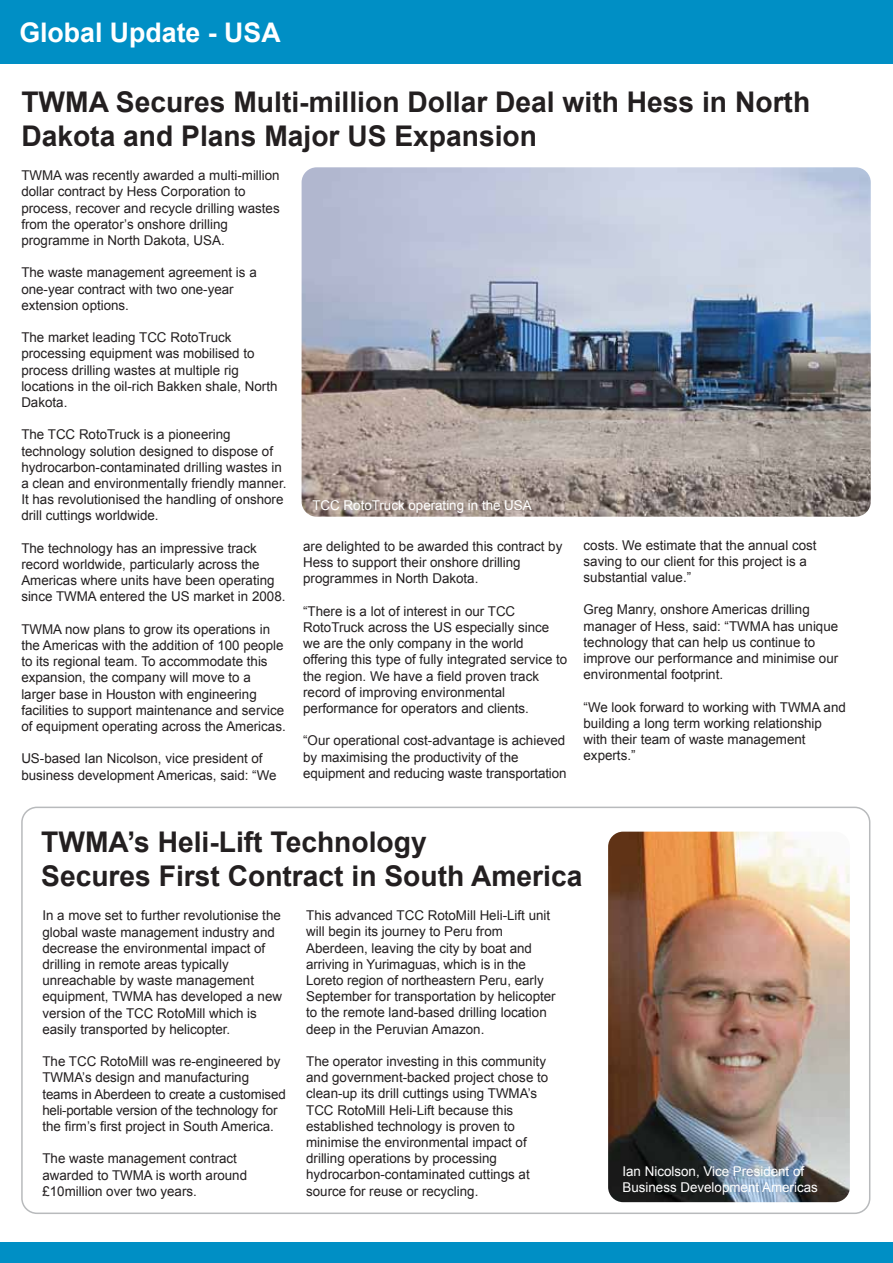
<style>
.page{position:relative;width:893px;height:1263px;background:#fff}
.page>*{position:absolute;margin:0;border:0;box-sizing:border-box;transform-origin:0 0}
.t1{font:700 28.5px/34.2px "Arial";color:#231f20}
.t2{font:700 27px "Arial";color:#fff}
.t3{font:13.5px/16.2px "Arial";color:#231f20}
.t4{font:13.5px/16.2px "Arial";color:#fff}
</style>
<div class="page">
<div style="left:0;top:0;width:892px;height:64px;background:#008fc5"></div>
<div style="left:0;top:1243px;width:892px;height:20px;background:#008fc5"></div>
<img style="left:301px;top:167px;width:569px;height:350px">
<img style="left:608px;top:832px;width:241px;height:370px">
<div style="left:21px;top:807px;width:849px;height:407px;border:2px solid #b8babc;border-radius:15px"></div>
<h2 class="t2" style="left:19px;top:15px;width:263px">Global Update - USA</h2>
<h1 class="t1" style="left:21px;top:86px;width:790px">TWMA Secures Multi-million Dollar Deal with Hess in North<br>Dakota and Plans Major US Expansion</h1>
<p class="t3" style="left:21px;top:167px;width:260px">TWMA was recently awarded a multi-million dollar contract by Hess Corporation to process, recover and recycle drilling wastes from the operator’s onshore drilling programme in North Dakota, USA.</p>
<p class="t3" style="left:21px;top:265px;width:237px">The waste management agreement is a one-year contract with two one-year extension options.</p>
<p class="t3" style="left:21px;top:329px;width:258px">The market leading TCC RotoTruck processing equipment was mobilised to process drilling wastes at multiple rig locations in the oil-rich Bakken shale, North Dakota.</p>
<p class="t3" style="left:21px;top:427px;width:266px">The TCC RotoTruck is a pioneering technology solution designed to dispose of hydrocarbon-contaminated drilling wastes in a clean and environmentally friendly manner.<br>It has revolutionised the handling of onshore drill cuttings worldwide.</p>
<p class="t3" style="left:21px;top:540px;width:265px">The technology has an impressive track record worldwide, particularly across the Americas where units have been operating since TWMA entered the US market in 2008.</p>
<p class="t3" style="left:21px;top:621px;width:266px">TWMA now plans to grow its operations in the Americas with the addition of 100 people to its regional team. To accommodate this expansion, the company will move to a larger base in Houston with engineering facilities to support maintenance and service of equipment operating across the Americas.</p>
<p class="t3" style="left:21px;top:751px;width:257px">US-based Ian Nicolson, vice president of business development Americas, said: “We</p>
<p class="t4" style="left:312px;top:497px;width:221px">TCC RotoTruck operating in the USA</p>
<p class="t3" style="left:583px;top:537px;width:234px">costs. We estimate that the annual cost saving to our client for this project is a substantial value.”</p>
<p class="t3" style="left:583px;top:602px;width:256px">Greg Manry, onshore Americas drilling manager of Hess, said: “TWMA has unique technology that can help us continue to improve our performance and minimise our environmental footprint.</p>
<p class="t3" style="left:583px;top:699px;width:264px">“We look forward to working with TWMA and building a long term working relationship with their team of waste management experts.”</p>
<p class="t3" style="left:303px;top:538px;width:261px">are delighted to be awarded this contract by<br>Hess to support their onshore drilling programmes in North Dakota.</p>
<p class="t3" style="left:303px;top:603px;width:266px">“There is a lot of interest in our TCC RotoTruck across the US especially since we are the only company in the world offering this type of fully integrated service to the region. We have a field proven track record of improving environmental performance for operators and clients.</p>
<p class="t3" style="left:303px;top:733px;width:265px">“Our operational cost-advantage is achieved by maximising the productivity of the equipment and reducing waste transportation</p>
<h1 class="t1" style="left:41px;top:826px;width:543px">TWMA’s Heli-Lift Technology<br>Secures First Contract in South America</h1>
<p class="t3" style="left:42px;top:908px;width:241px">In a move set to further revolutionise the global waste management industry and decrease the environmental impact of drilling in remote areas typically unreachable by waste management equipment, TWMA has developed a new version of the TCC RotoMill which is easily transported by helicopter.</p>
<p class="t3" style="left:42px;top:1054px;width:245px">The TCC RotoMill was re-engineered by TWMA’s design and manufacturing teams in Aberdeen to create a customised heli-portable version of the technology for the firm’s first project in South America.</p>
<p class="t3" style="left:42px;top:1151px;width:206px">The waste management contract awarded to TWMA is worth around £10million over two years.</p>
<p class="t3" style="left:306px;top:907px;width:251px">This advanced TCC RotoMill Heli-Lift unit will begin its journey to Peru from Aberdeen, leaving the city by boat and arriving in Yurimaguas, which is in the Loreto region of northeastern Peru, early September for transportation by helicopter to the remote land-based drilling location deep in the Peruvian Amazon.</p>
<p class="t3" style="left:306px;top:1053px;width:243px">The operator investing in this community and government-backed project chose to clean-up its drill cuttings using TWMA’s TCC RotoMill Heli-Lift because this established technology is proven to minimise the environmental impact of drilling operations by processing hydrocarbon-contaminated cuttings at source for reuse or recycling.</p>
<p class="t4" style="left:622px;top:1163px;width:197px">Ian Nicolson, Vice President of<br>Business Development Americas</p>
</div>
